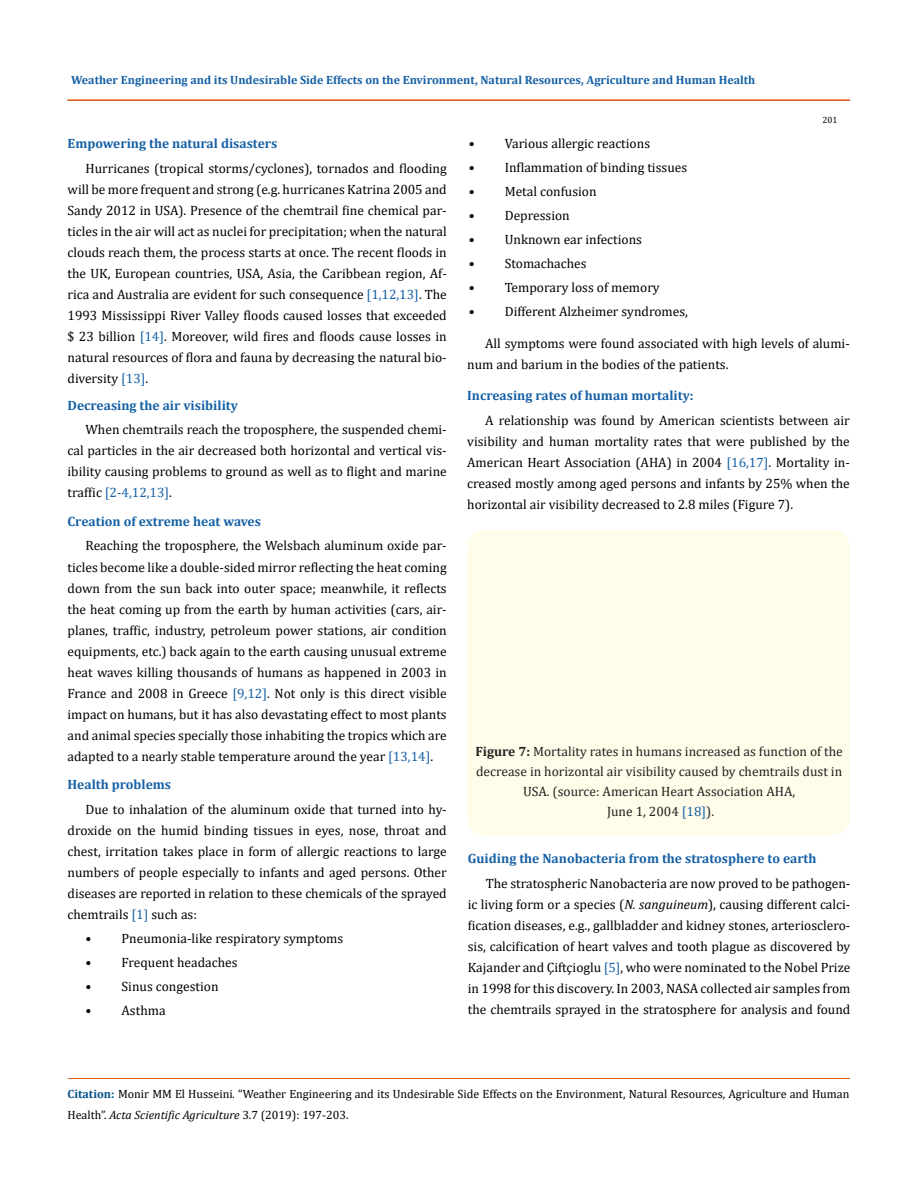
<style>
.page{position:relative;width:917px;height:1188px;background:#fff}
.page>*{position:absolute;margin:0;border:0;box-sizing:border-box;transform-origin:0 0}
.t1{font:13.5px/21px "Cambria";color:#000;text-align:justify}
.t2{font:700 13.5px "Cambria";color:#1560a6}
.t3{font:13.5px/20.2px "Cambria";color:#212121;text-align:center}
.t4{font:12px/21px "Cambria";color:#000}
.t5{font:700 12px "Cambria";color:#1560a6}
.t6{font:9px "Cambria";color:#000}
.s1{color:#1560a6}
.s2{font-weight:700}
.s3{font-style:italic}
.s4{font-weight:700;color:#035089}
</style>
<div class="page">
<div style="left:467px;top:530px;width:382px;height:305px;background:#fffde9;border-radius:18px"></div>
<hr style="left:68px;top:1079px;width:781px;height:1px;background:#e05d1a">
<div style="left:68px;top:100px;width:781px;height:1px;border:1px solid #e05d1a"></div>
<p class="t5" style="left:71px;top:71px;width:685px">Weather Engineering and its Undesirable Side Effects on the Environment, Natural Resources, Agriculture and Human Health</p>
<p class="t6" style="left:822px;top:115px;width:16px">201</p>
<p class="t2" style="left:68px;top:134px;width:211px">Empowering the natural disasters</p>
<p class="t1" style="left:68px;top:157px;width:381px;text-indent:18px">Hurricanes (tropical storms/cyclones), tornados and flooding will be more frequent and strong (e.g. hurricanes Katrina 2005 and Sandy 2012 in USA). Presence of the chemtrail fine chemical par&shy;ticles in the air will act as nuclei for precipitation; when the natural clouds reach them, the process starts at once. The recent floods in the UK, European countries, USA, Asia, the Caribbean region, Af&shy;rica and Australia are evident for such consequence <span class="s1">[1,12,13]</span>. The 1993 Mississippi River Valley floods caused losses that exceeded $ 23 billion <span class="s1">[14]</span>. Moreover, wild fires and floods cause losses in natural resources of flora and fauna by decreasing the natural bio&shy;diversity <span class="s1">[13]</span>.</p>
<p class="t2" style="left:68px;top:396px;width:172px">Decreasing the air visibility</p>
<p class="t1" style="left:68px;top:419px;width:381px;text-indent:18px">When chemtrails reach the troposphere, the suspended chemi&shy;cal particles in the air decreased both horizontal and vertical vis&shy;ibility causing problems to ground as well as to flight and marine traffic <span class="s1">[2-4,12,13]</span>.</p>
<p class="t2" style="left:68px;top:512px;width:195px">Creation of extreme heat waves</p>
<p class="t1" style="left:68px;top:535px;width:381px;text-indent:18px">Reaching the troposphere, the Welsbach aluminum oxide par&shy;ticles become like a double-sided mirror reflecting the heat coming down from the sun back into outer space; meanwhile, it reflects the heat coming up from the earth by human activities (cars, air&shy;planes, traffic, industry, petroleum power stations, air condition equipments, etc.) back again to the earth causing unusual extreme heat waves killing thousands of humans as happened in 2003 in France and 2008 in Greece <span class="s1">[9,12]</span>. Not only is this direct visible impact on humans, but it has also devastating effect to most plants and animal species specially those inhabiting the tropics which are adapted to a nearly stable temperature around the year <span class="s1">[13,14]</span>.</p>
<p class="t2" style="left:68px;top:775px;width:105px">Health problems</p>
<p class="t1" style="left:68px;top:799px;width:381px;text-indent:18px">Due to inhalation of the aluminum oxide that turned into hy&shy;droxide on the humid binding tissues in eyes, nose, throat and chest, irritation takes place in form of allergic reactions to large numbers of people especially to infants and aged persons. Other diseases are reported in relation to these chemicals of the sprayed chemtrails <span class="s1">[1]</span> such as:</p>
<p class="t1" style="left:86px;top:928px;width:259px">• Pneumonia-like respiratory symptoms</p>
<p class="t1" style="left:86px;top:952px;width:153px">• Frequent headaches</p>
<p class="t1" style="left:86px;top:976px;width:134px">• Sinus congestion</p>
<p class="t1" style="left:86px;top:1000px;width:82px">• Asthma</p>
<p class="t1" style="left:468px;top:133px;width:183px">• Various allergic reactions</p>
<p class="t1" style="left:468px;top:157px;width:220px">• Inflammation of binding tissues</p>
<p class="t1" style="left:468px;top:181px;width:129px">• Metal confusion</p>
<p class="t1" style="left:468px;top:205px;width:103px">• Depression</p>
<p class="t1" style="left:468px;top:229px;width:175px">• Unknown ear infections</p>
<p class="t1" style="left:468px;top:253px;width:119px">• Stomachaches</p>
<p class="t1" style="left:468px;top:277px;width:192px">• Temporary loss of memory</p>
<p class="t1" style="left:468px;top:301px;width:221px">• Different Alzheimer syndromes,</p>
<p class="t1" style="left:467px;top:333px;width:384px;text-indent:18px">All symptoms were found associated with high levels of alumi&shy;num and barium in the bodies of the patients.</p>
<p class="t2" style="left:467px;top:386px;width:228px">Increasing rates of human mortality:</p>
<p class="t1" style="left:467px;top:409px;width:384px;text-indent:18px">A relationship was found by American scientists between air visibility and human mortality rates that were published by the American Heart Association (AHA) in 2004 <span class="s1">[16,17]</span>. Mortality in&shy;creased mostly among aged persons and infants by 25% when the horizontal air visibility decreased to 2.8 miles (Figure 7).</p>
<p class="t3" style="left:475px;top:741px;width:369px"><span class="s2">Figure 7:</span> Mortality rates in humans increased as function of the decrease in horizontal air visibility caused by chemtrails dust in USA. (source: American Heart Association AHA,<br>June 1, 2004 <span class="s1">[18]</span>).</p>
<p class="t2" style="left:468px;top:849px;width:350px">Guiding the Nanobacteria from the stratosphere to earth</p>
<p class="t1" style="left:468px;top:873px;width:384px;text-indent:18px">The stratospheric Nanobacteria are now proved to be pathogen&shy;ic living form or a species (<span class="s3">N. sanguineum</span>), causing different calci&shy;fication diseases, e.g., gallbladder and kidney stones, arteriosclero&shy;sis, calcification of heart valves and tooth plague as discovered by Kajander and Çiftçioglu <span class="s1">[5]</span>, who were nominated to the Nobel Prize in 1998 for this discovery. In 2003, NASA collected air samples from the chemtrails sprayed in the stratosphere for analysis and found</p>
<p class="t4" style="left:67px;top:1083px;width:783px"><span class="s4">Citation:</span> Monir MM El Husseini<span class="s3">.</span> “Weather Engineering and its Undesirable Side Effects on the Environment, Natural Resources, Agriculture and Human<br>Health”. <span class="s3">Acta Scientific Agriculture</span> 3.7 (2019): 197-203.</p>
</div>
